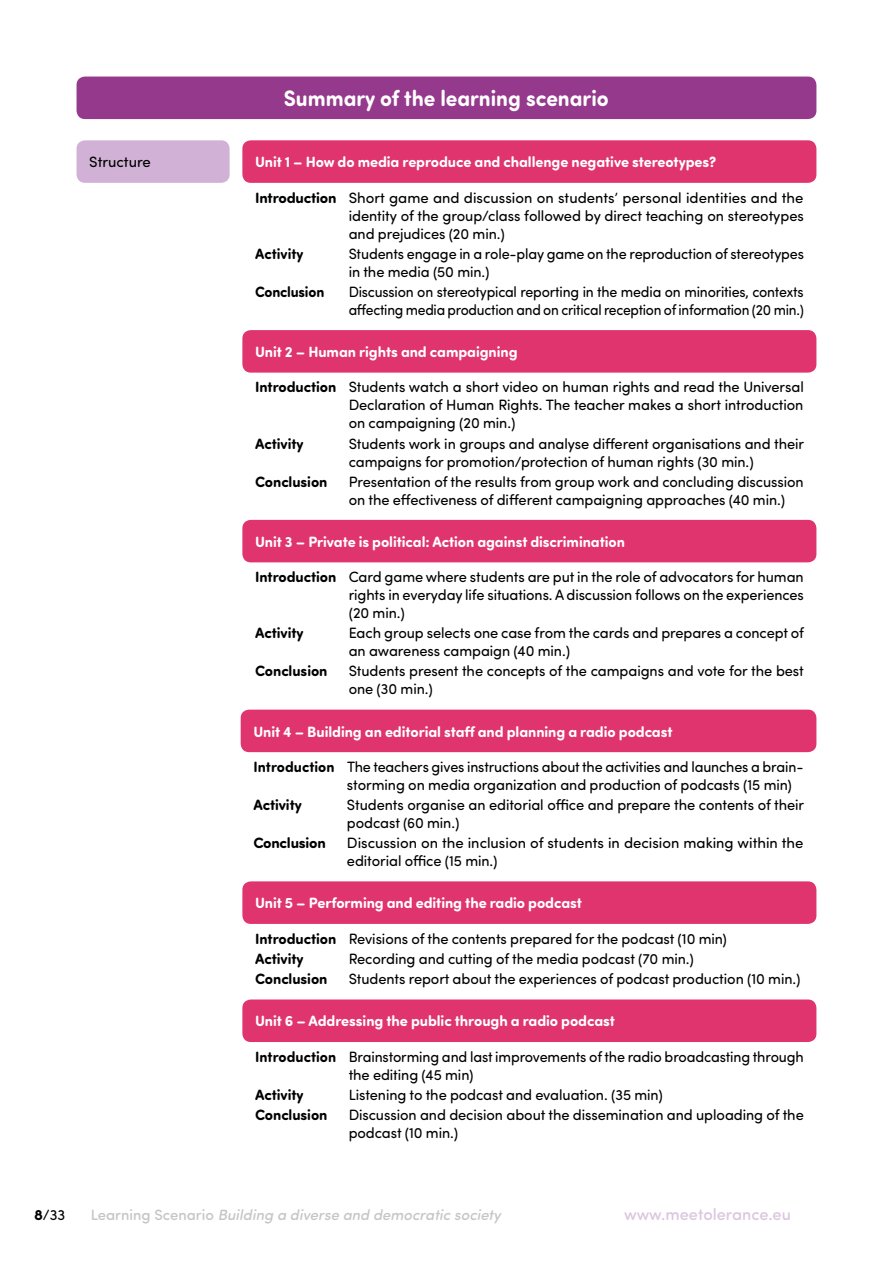
<style>
.page{position:relative;width:893px;height:1263px;background:#fff}
.page>*{position:absolute;margin:0;border:0;box-sizing:border-box;transform-origin:0 0}
.t1{font:700 22.5px "Sofia Pro Soft";color:#fff;scale:.94 1}
.t2{font:500 16.5px "Sofia Pro Soft";color:#dcc6e1}
.t3{font:15px/18px "Sofia Pro Soft";letter-spacing:-.005em;color:#000}
.t4{font:15px/18px "Sofia Pro Soft";letter-spacing:-.005em;color:#000;scale:.96 1}
.t5{font:700 15px "Sofia Pro Soft";letter-spacing:-.005em;color:#fff}
.t6{font:15px/18px "Sofia Pro Soft";letter-spacing:-.005em;color:#000;scale:.95 1}
.t7{font:700 15px "Sofia Pro Soft";letter-spacing:-.005em;color:#000}
.t8{font:italic 500 15px "Sofia Pro Soft";color:#c6c6c6}
.t9{font:700 15px "Sofia Pro Soft";letter-spacing:-.005em;color:#000;scale:.95 1}
.t10{font:700 15px "Sofia Pro Soft";letter-spacing:-.005em;color:#000;scale:.96 1}
.s1{font-weight:700}
.s2{font-style:normal}
</style>
<div class="page">
<div style="left:77px;top:77px;width:739px;height:42px;background:#95398d;border-radius:9px"></div>
<div style="left:77px;top:140px;width:153px;height:43px;background:#d1b2d6;border-radius:9px"></div>
<div style="left:242px;top:140px;width:574px;height:43px;background:#e0346e;border-radius:9px"></div>
<div style="left:242px;top:330px;width:574px;height:43px;background:#e0346e;border-radius:9px"></div>
<div style="left:242px;top:520px;width:574px;height:42px;background:#e0346e;border-radius:9px"></div>
<div style="left:241px;top:710px;width:575px;height:42px;background:#e0346e;border-radius:9px"></div>
<div style="left:242px;top:881px;width:574px;height:43px;background:#e0346e;border-radius:9px"></div>
<div style="left:242px;top:999px;width:574px;height:43px;background:#e0346e;border-radius:9px"></div>
<p class="t3" style="left:89px;top:152px;width:63px">Structure</p>
<h1 class="t1" style="left:284px;top:82px;width:347px">Summary of the learning scenario</h1>
<p class="t5" style="left:255px;top:151px;width:463px">Unit 1 – How do media reproduce and challenge negative stereotypes?</p>
<p class="t3" style="left:349px;top:188px;width:457px;text-align:justify;text-indent:-94px"><span class="s1">Introduction</span> Short game and discussion on students’ personal identities and the identity of the group/class followed by direct teaching on stereotypes and prejudices (20 min.)</p>
<p class="t10" style="left:255px;top:243px;width:52px">Activity</p>
<p class="t4" style="left:349px;top:244px;width:476px">Students engage in a role-play game on the reproduction of stereotypes in the media (50 min.)</p>
<p class="t9" style="left:255px;top:281px;width:74px">Conclusion</p>
<p class="t6" style="left:349px;top:282px;width:481px">Discussion on stereotypical reporting in the media on minorities, contexts affecting media production and on critical reception of information (20 min.)</p>
<p class="t5" style="left:255px;top:341px;width:264px">Unit 2 – Human rights and campaigning</p>
<p class="t3" style="left:349px;top:377px;width:457px;text-align:justify;text-indent:-94px"><span class="s1">Introduction</span> Students watch a short video on human rights and read the Universal Declaration of Human Rights. The teacher makes a short introduction on campaigning (20 min.)</p>
<p class="t7" style="left:255px;top:432px;width:50px">Activity</p>
<p class="t3" style="left:349px;top:434px;width:457px">Students work in groups and analyse different organisations and their campaigns for promotion/protection of human rights (30 min.)</p>
<p class="t7" style="left:255px;top:470px;width:74px">Conclusion</p>
<p class="t3" style="left:349px;top:472px;width:457px">Presentation of the results from group work and concluding discussion on the effectiveness of different campaigning approaches (40 min.)</p>
<p class="t5" style="left:255px;top:530px;width:371px">Unit 3 – Private is political: Action against discrimination</p>
<p class="t3" style="left:349px;top:567px;width:457px;text-align:justify;text-indent:-94px"><span class="s1">Introduction</span> Card game where students are put in the role of advocators for human rights in everyday life situations. A discussion follows on the experiences (20 min.)</p>
<p class="t7" style="left:255px;top:622px;width:50px">Activity</p>
<p class="t3" style="left:349px;top:623px;width:457px">Each group selects one case from the cards and prepares a concept of an awareness campaign (40 min.)</p>
<p class="t7" style="left:255px;top:660px;width:74px">Conclusion</p>
<p class="t3" style="left:349px;top:661px;width:457px">Students present the concepts of the campaigns and vote for the best one (30 min.)</p>
<p class="t5" style="left:253px;top:720px;width:421px">Unit 4 – Building an editorial staff and planning a radio podcast</p>
<p class="t4" style="left:347px;top:757px;width:477px;text-indent:-94px"><span class="s1">Introduction</span> The teachers gives instructions about the activities and launches a brain&shy;storming on media organization and production of podcasts (15 min)</p>
<p class="t7" style="left:253px;top:794px;width:50px">Activity</p>
<p class="t3" style="left:347px;top:795px;width:459px">Students organise an editorial office and prepare the contents of their podcast (60 min.)</p>
<p class="t7" style="left:253px;top:832px;width:74px">Conclusion</p>
<p class="t3" style="left:347px;top:833px;width:458px">Discussion on the inclusion of students in decision making within the editorial office (15 min.)</p>
<p class="t5" style="left:255px;top:892px;width:328px">Unit 5 – Performing and editing the radio podcast</p>
<p class="t3" style="left:255px;top:928px;width:473px;line-height:20.1px"><span class="s1">Introduction</span> Revisions of the contents prepared for the podcast (10 min)<br><span class="s1">Activity</span></p>
<p class="t3" style="left:349px;top:949px;width:347px">Recording and cutting of the media podcast (70 min.)</p>
<p class="t7" style="left:255px;top:968px;width:74px">Conclusion</p>
<p class="t3" style="left:349px;top:969px;width:453px">Students report about the experiences of podcast production (10 min.)</p>
<p class="t5" style="left:255px;top:1010px;width:361px">Unit 6 – Addressing the public through a radio podcast</p>
<p class="t4" style="left:349px;top:1047px;width:476px;text-indent:-94px"><span class="s1">Introduction</span> Brainstorming and last improvements of the radio broadcasting through the editing (45 min)</p>
<p class="t7" style="left:255px;top:1084px;width:50px">Activity</p>
<p class="t3" style="left:349px;top:1085px;width:316px">Listening to the podcast and evaluation. (35 min)</p>
<p class="t7" style="left:255px;top:1104px;width:74px">Conclusion</p>
<p class="t3" style="left:349px;top:1105px;width:457px">Discussion and decision about the dissemination and uploading of the podcast (10 min.)</p>
<p class="t3" style="left:34px;top:1205px;width:33px"><span class="s1">8</span>/33</p>
<p class="t8" style="left:91px;top:1203px;width:412px"><span class="s2">Learning Scenario</span> Building a diverse and democratic society</p>
<p class="t2" style="left:624px;top:1202px;width:168px">www.meetolerance.eu</p>
</div>
